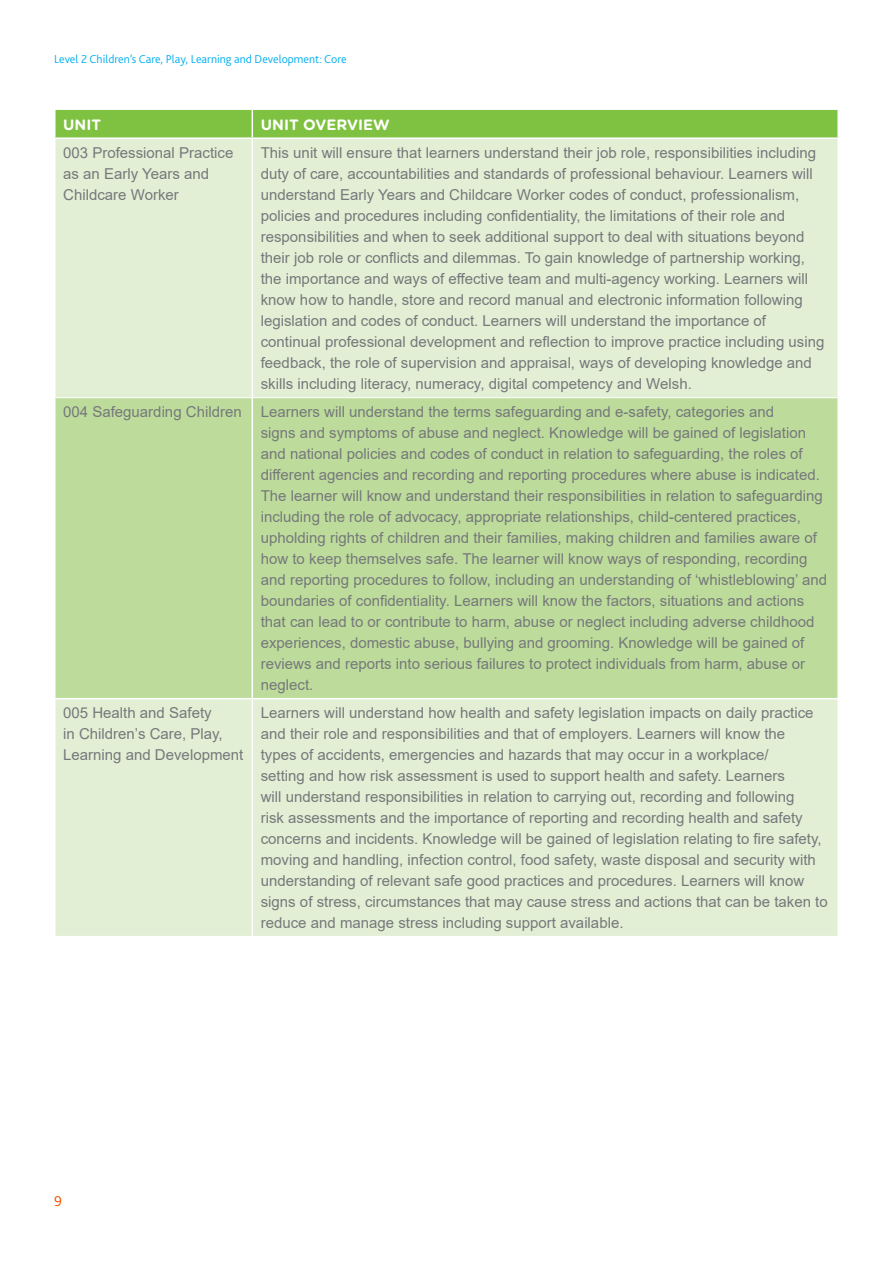
<style>
.page{position:relative;width:893px;height:1263px;background:#fff}
.page>*{position:absolute;margin:0;border:0;box-sizing:border-box;transform-origin:0 0}
.table-text{font:15px/21px "Arial";color:#76787b}
.table-header{font:700 15px "Gotham Rounded";color:#fff}
.t1{font:300 15px "Bliss 2";color:#ed5200}
.t2{font:300 12px "Bliss 2";color:#00aeef}
</style>
<div class="page">
<div style="left:56px;top:139px;width:781px;height:797px;background:#e2efd4"></div>
<div style="left:56px;top:398px;width:781px;height:300px;background:#bddc9b"></div>
<div style="left:56px;top:110px;width:781px;height:27px;background:#7fc241"></div>
<hr style="left:252px;top:139px;width:1px;height:258px;background:#fff">
<hr style="left:252px;top:398px;width:1px;height:300px;background:#fff">
<hr style="left:252px;top:699px;width:1px;height:237px;background:#fff">
<hr style="left:54px;top:698px;width:198px;height:1px;background:#fff">
<hr style="left:252px;top:698px;width:587px;height:1px;background:#fff">
<hr style="left:56px;top:397px;width:196px;height:1px;background:#fff">
<hr style="left:252px;top:397px;width:585px;height:1px;background:#fff">
<p class="t2" style="left:54px;top:52px;width:294px">Level 2 Children’s Care, Play, Learning and Development: Core</p>
<p class="table-header" style="left:63px;top:113px;width:39px">UNIT</p>
<p class="table-header" style="left:261px;top:113px;width:130px">UNIT OVERVIEW</p>
<p class="table-text" style="left:63px;top:142px;width:172px">003 Professional Practice as an Early Years and<br>Childcare Worker</p>
<p class="table-text" style="left:261px;top:142px;width:565px">This unit will ensure that learners understand their job role, responsibilities including duty of care, accountabilities and standards of professional behaviour. Learners will understand Early Years and Childcare Worker codes of conduct, professionalism, policies and procedures including confidentiality, the limitations of their role and responsibilities and when to seek additional support to deal with situations beyond their job role or conflicts and dilemmas. To gain knowledge of partnership working, the importance and ways of effective team and multi-agency working. Learners will know how to handle, store and record manual and electronic information following legislation and codes of conduct. Learners will understand the importance of continual professional development and reflection to improve practice including using feedback, the role of supervision and appraisal, ways of developing knowledge and skills including literacy, numeracy, digital competency and Welsh.</p>
<p class="table-text" style="left:63px;top:401px;width:180px">004 Safeguarding Children</p>
<p class="table-text" style="left:261px;top:401px;width:568px">Learners will understand the terms safeguarding and e-safety, categories and<br>signs and symptoms of abuse and neglect. Knowledge will be gained of legislation and national policies and codes of conduct in relation to safeguarding, the roles of different agencies and recording and reporting procedures where abuse is indicated.<br>The learner will know and understand their responsibilities in relation to safeguarding including the role of advocacy, appropriate relationships, child-centered practices, upholding rights of children and their families, making children and families aware of how to keep themselves safe. The learner will know ways of responding, recording and reporting procedures to follow, including an understanding of ‘whistleblowing’ and boundaries of confidentiality. Learners will know the factors, situations and actions that can lead to or contribute to harm, abuse or neglect including adverse childhood experiences, domestic abuse, bullying and grooming. Knowledge will be gained of reviews and reports into serious failures to protect individuals from harm, abuse or neglect.</p>
<p class="table-text" style="left:63px;top:702px;width:182px">005 Health and Safety<br>in Children’s Care, Play,<br>Learning and Development</p>
<p class="table-text" style="left:261px;top:702px;width:568px">Learners will understand how health and safety legislation impacts on daily practice and their role and responsibilities and that of employers. Learners will know the<br>types of accidents, emergencies and hazards that may occur in a workplace/<br>setting and how risk assessment is used to support health and safety. Learners<br>will understand responsibilities in relation to carrying out, recording and following<br>risk assessments and the importance of reporting and recording health and safety concerns and incidents. Knowledge will be gained of legislation relating to fire safety, moving and handling, infection control, food safety, waste disposal and security with understanding of relevant safe good practices and procedures. Learners will know signs of stress, circumstances that may cause stress and actions that can be taken to reduce and manage stress including support available.</p>
<p class="t1" style="left:54px;top:1191px;width:9px">9</p>
</div>
